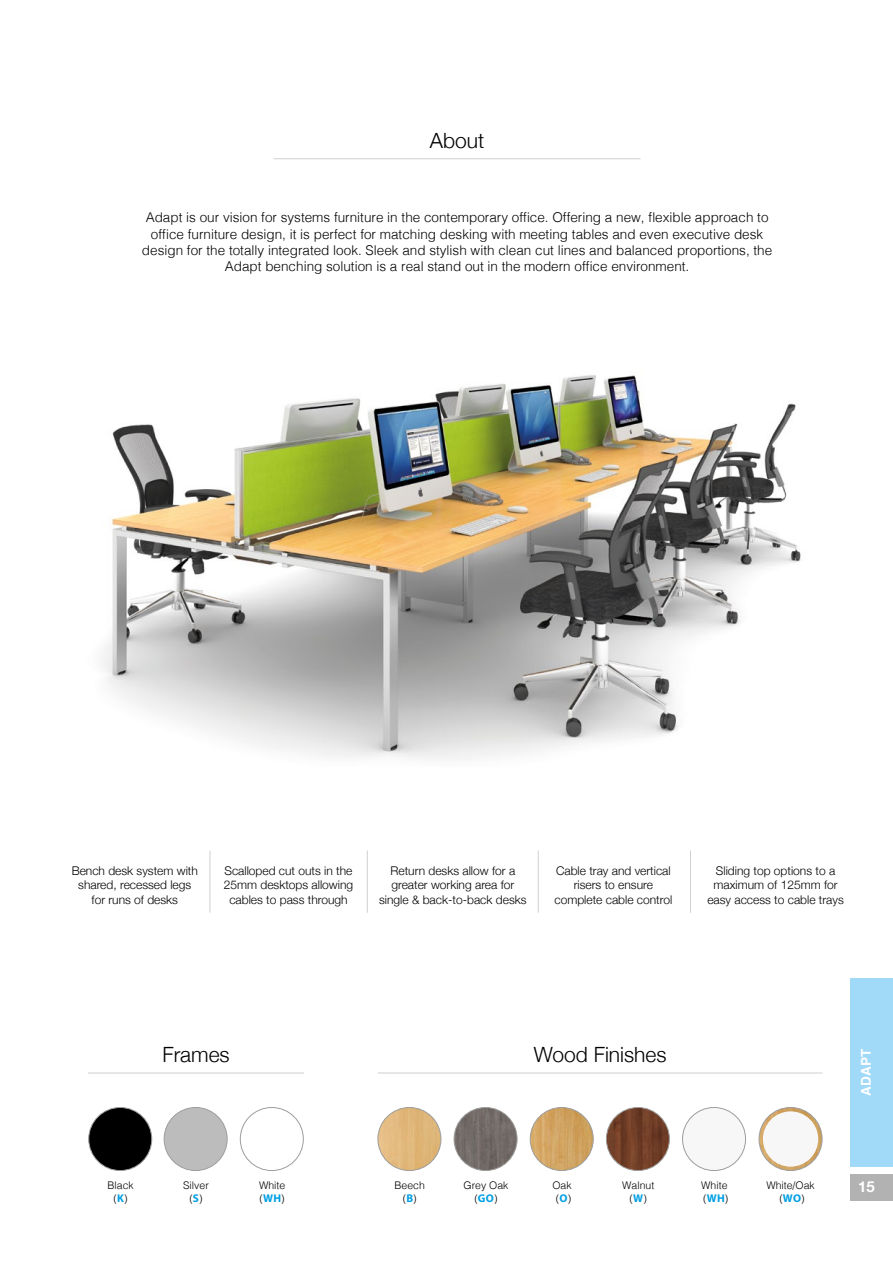
<style>
.page{position:relative;width:893px;height:1263px;background:#fff}
.page>*{position:absolute;margin:0;border:0;box-sizing:border-box;transform-origin:0 0}
.t1{font:300 21px "Helvetica Neue";color:#000}
.t2{font:700 15px "Helvetica Neue";color:#fff}
.t3{font:300 13.5px/16.2px "Helvetica";color:#000;text-align:center}
.t4{font:700 13.5px "Helvetica";color:#fff}
.t5{font:300 12px/14.4px "Helvetica Neue";color:#000;text-align:center}
.t6{font:300 10.5px/13.5px "Helvetica";color:#000;text-align:center}
.s1{font-family:"Myriad Pro";font-weight:700;font-size:11.25px;color:#009fe3}
</style>
<div class="page">
<img style="left:103px;top:375px;width:698px;height:384px">
<hr style="left:274px;top:158px;width:367px;height:1px;background:#d0d0d0">
<hr style="left:690px;top:850px;width:1px;height:63px;background:#d0d0d0">
<hr style="left:538px;top:850px;width:1px;height:63px;background:#d0d0d0">
<hr style="left:367px;top:850px;width:1px;height:63px;background:#d0d0d0">
<hr style="left:210px;top:850px;width:1px;height:63px;background:#d0d0d0">
<hr style="left:378px;top:1073px;width:444px;height:1px;background:#d0d0d0">
<img style="left:378px;top:1107px;width:63px;height:63px;border-radius:32px">
<div style="left:378px;top:1107px;width:63px;height:64px;border:1px solid #9d9d9c;border-radius:50%"></div>
<img style="left:454px;top:1107px;width:63px;height:63px;border-radius:32px">
<div style="left:454px;top:1107px;width:63px;height:64px;border:1px solid #9d9d9c;border-radius:50%"></div>
<img style="left:530px;top:1107px;width:63px;height:63px;border-radius:32px">
<div style="left:530px;top:1107px;width:64px;height:64px;border:1px solid #9d9d9c;border-radius:50%"></div>
<img style="left:759px;top:1107px;width:63px;height:63px;border-radius:32px">
<div style="left:759px;top:1107px;width:63px;height:64px;border:1px solid #9d9d9c;border-radius:50%"></div>
<img style="left:606px;top:1107px;width:63px;height:63px;border-radius:32px">
<div style="left:606px;top:1107px;width:64px;height:64px;border:1px solid #9d9d9c;border-radius:50%"></div>
<img style="left:682px;top:1107px;width:64px;height:63px;border-radius:32px">
<div style="left:682px;top:1107px;width:64px;height:64px;border:1px solid #9d9d9c;border-radius:50%"></div>
<img style="left:763px;top:1111px;width:55px;height:56px;border-radius:28px">
<hr style="left:88px;top:1073px;width:216px;height:1px;background:#d0d0d0">
<div style="left:89px;top:1107px;width:63px;height:63px;background:#000;border-radius:50%"></div>
<div style="left:88px;top:1107px;width:64px;height:64px;border:1px solid #9d9d9c;border-radius:50%"></div>
<div style="left:164px;top:1107px;width:63px;height:63px;background:#bcbcbc;border-radius:50%"></div>
<div style="left:164px;top:1107px;width:64px;height:64px;border:1px solid #9d9d9c;border-radius:50%"></div>
<div style="left:240px;top:1107px;width:64px;height:64px;border:1px solid #9d9d9c;border-radius:50%"></div>
<div style="left:850px;top:978px;width:43px;height:189px;background:#a1daf8"></div>
<div style="left:850px;top:1174px;width:43px;height:26px;background:#b3b2b2"></div>
<h1 class="t1" style="left:430px;top:123px;width:56px">About</h1>
<p class="t3" style="left:142px;top:208px;width:632px">Adapt is our vision for systems furniture in the contemporary office. Offering a new, flexible approach to office furniture design, it is perfect for matching desking with meeting tables and even executive desk design for the totally integrated look. Sleek and stylish with clean cut lines and balanced proportions, the Adapt benching solution is a real stand out in the modern office environment.</p>
<p class="t5" style="left:72px;top:862px;width:128px">Bench desk system with shared, recessed legs for runs of desks</p>
<p class="t5" style="left:707px;top:862px;width:138px">Sliding top options to a maximum of 125mm for easy access to cable trays</p>
<p class="t5" style="left:224px;top:862px;width:131px">Scalloped cut outs in the<br>25mm desktops allowing cables to pass through</p>
<p class="t5" style="left:554px;top:862px;width:119px">Cable tray and vertical risers to ensure complete cable control</p>
<p class="t5" style="left:379px;top:862px;width:149px">Return desks allow for a greater working area for single &amp; back-to-back desks</p>
<h1 class="t1" style="left:162px;top:1038px;width:69px">Frames</h1>
<p class="t4" style="left:855px;top:1096px;width:48px;rotate:-90deg">ADAPT</p>
<h1 class="t1" style="left:534px;top:1038px;width:134px">Wood Finishes</h1>
<p class="t6" style="left:107px;top:1178px;width:28px">Black (<span class="s1">K</span>)</p>
<p class="t6" style="left:183px;top:1178px;width:27px">Silver (<span class="s1">S</span>)</p>
<p class="t6" style="left:259px;top:1178px;width:28px;text-align:left">White (<span class="s1">WH</span>)</p>
<p class="t6" style="left:395px;top:1178px;width:32px">Beech (<span class="s1">B</span>)</p>
<p class="t6" style="left:463px;top:1178px;width:46px">Grey Oak (<span class="s1">GO</span>)</p>
<p class="t6" style="left:552px;top:1178px;width:21px">Oak (<span class="s1">O</span>)</p>
<p class="t6" style="left:622px;top:1178px;width:34px">Walnut (<span class="s1">W</span>)</p>
<p class="t6" style="left:701px;top:1178px;width:29px;text-align:left">White (<span class="s1">WH</span>)</p>
<p class="t6" style="left:766px;top:1178px;width:50px">White/Oak (<span class="s1">WO</span>)</p>
<p class="t2" style="left:858px;top:1174px;width:18px">15</p>
</div>
